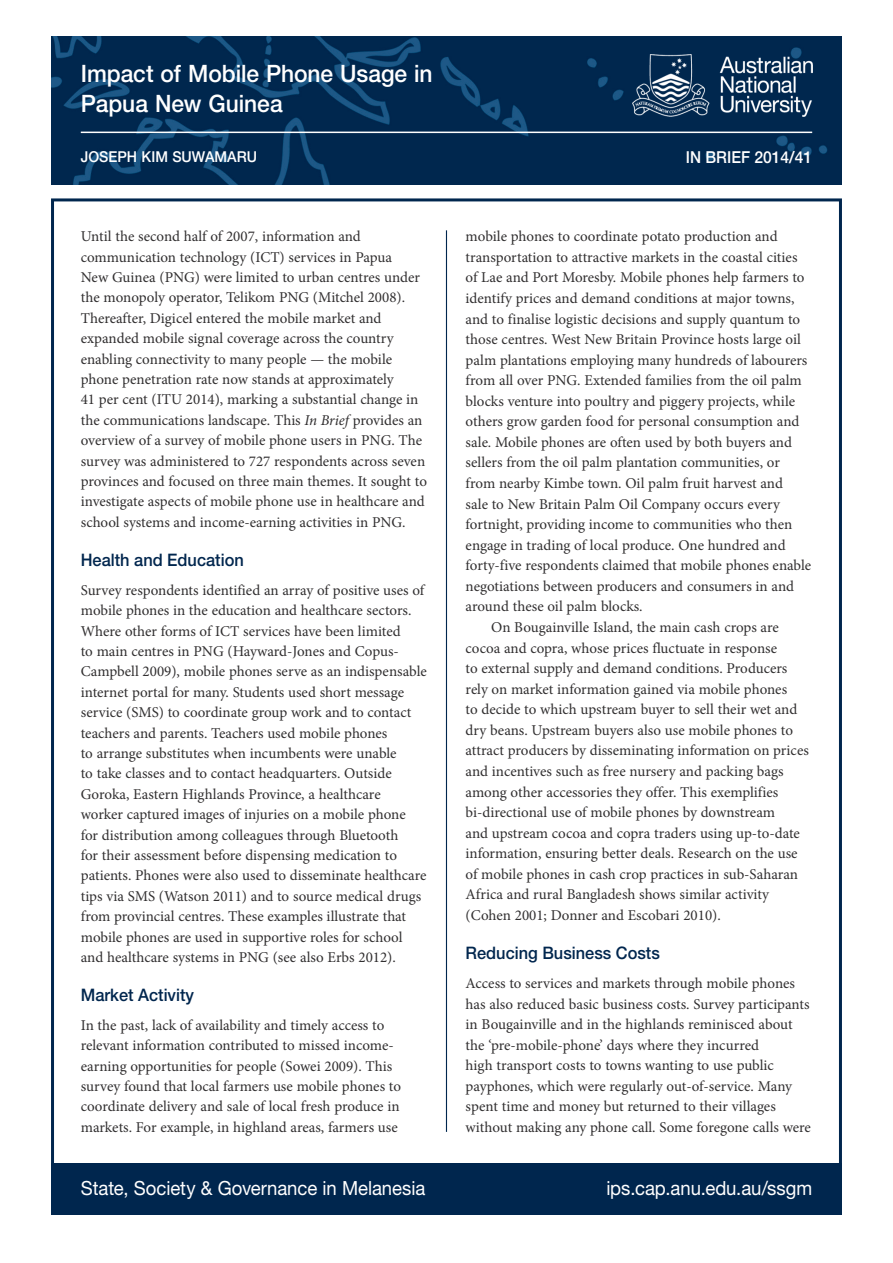
<style>
.page{position:relative;width:893px;height:1263px;background:#fff}
.page>*{position:absolute;margin:0;border:0;box-sizing:border-box;transform-origin:0 0}
.t1{font:500 24px/30px "Helvetica Neue LT Std";letter-spacing:-.005em;color:#fff;scale:.95 1}
.t2{font:19.5px "Helvetica Neue LT Std";color:#fff;scale:.95 1}
.t3{font:500 17.25px "Helvetica Neue LT Std";color:#00264e;scale:.95 1}
.t4{font:16.5px "Tahoma";letter-spacing:-.005em;color:#fff;scale:.95 1}
.t5{font:500 16.5px "Helvetica Neue LT Std";color:#fff;scale:.93 1}
.t6{font:15px/20.4px "Minion Pro";color:#312f30}
.t7{font:500 15px "Helvetica Neue LT Std";color:#fff;scale:.95 1}
.s1{font-style:italic}
</style>
<div class="page">
<img style="left:52px;top:37px;width:790px;height:147px">
<img style="left:633px;top:55px;width:179px;height:62px">
<hr style="left:81px;top:132px;width:731px;height:1px;background:#fff">
<div style="left:51px;top:1164px;width:791px;height:51px;background:#00264e"></div>
<hr style="left:446px;top:230px;width:1px;height:902px;background:#00264e">
<h1 class="t1" style="left:81px;top:58px;width:372px">Impact of Mobile Phone Usage in<br>Papua New Guinea</h1>
<p class="t7" style="left:81px;top:148px;width:187px">JOSEPH KIM SUWAMARU</p>
<p class="t5" style="left:686px;top:148px;width:137px">IN BRIEF 2014/41</p>
<p class="t6" style="left:81px;top:226px;width:348px">Until the second half of 2007, information and communication technology (ICT) services in Papua<br>New Guinea (PNG) were limited to urban centres under the monopoly operator, Telikom PNG (Mitchel 2008).<br>Thereafter, Digicel entered the mobile market and expanded mobile signal coverage across the country enabling connectivity to many people — the mobile phone penetration rate now stands at approximately<br>41 per cent (ITU 2014), marking a substantial change in the communications landscape. This <span class="s1">In Brief</span> provides an overview of a survey of mobile phone users in PNG. The survey was administered to 727 respondents across seven provinces and focused on three main themes. It sought to investigate aspects of mobile phone use in healthcare and school systems and income-earning activities in PNG.</p>
<p class="t3" style="left:81px;top:549px;width:173px">Health and Education</p>
<p class="t6" style="left:81px;top:580px;width:348px">Survey respondents identified an array of positive uses of mobile phones in the education and healthcare sectors.<br>Where other forms of ICT services have been limited<br>to main centres in PNG (Hayward-Jones and Copus-Campbell 2009), mobile phones serve as an indispensable internet portal for many. Students used short message service (SMS) to coordinate group work and to contact teachers and parents. Teachers used mobile phones<br>to arrange substitutes when incumbents were unable<br>to take classes and to contact headquarters. Outside Goroka, Eastern Highlands Province, a healthcare<br>worker captured images of injuries on a mobile phone for distribution among colleagues through Bluetooth<br>for their assessment before dispensing medication to patients. Phones were also used to disseminate healthcare tips via SMS (Watson 2011) and to source medical drugs from provincial centres. These examples illustrate that mobile phones are used in supportive roles for school and healthcare systems in PNG (see also Erbs 2012).</p>
<p class="t3" style="left:81px;top:984px;width:121px">Market Activity</p>
<p class="t6" style="left:81px;top:1015px;width:322px">In the past, lack of availability and timely access to relevant information contributed to missed income&shy;earning opportunities for people (Sowei 2009). This survey found that local farmers use mobile phones to coordinate delivery and sale of local fresh produce in markets. For example, in highland areas, farmers use</p>
<p class="t6" style="left:466px;top:226px;width:313px">mobile phones to coordinate potato production and</p>
<p class="t6" style="left:466px;top:247px;width:333px">transportation to attractive markets in the coastal cities</p>
<p class="t6" style="left:466px;top:267px;width:340px">of Lae and Port Moresby. Mobile phones help farmers to</p>
<p class="t6" style="left:466px;top:288px;width:330px">identify prices and demand conditions at major towns,</p>
<p class="t6" style="left:466px;top:309px;width:336px">and to finalise logistic decisions and supply quantum to</p>
<p class="t6" style="left:466px;top:329px;width:337px">those centres. West New Britain Province hosts large oil</p>
<p class="t6" style="left:466px;top:350px;width:343px">palm plantations employing many hundreds of labourers</p>
<p class="t6" style="left:466px;top:370px;width:338px">from all over PNG. Extended families from the oil palm</p>
<p class="t6" style="left:466px;top:391px;width:331px">blocks venture into poultry and piggery projects, while</p>
<p class="t6" style="left:466px;top:411px;width:335px">others grow garden food for personal consumption and</p>
<p class="t6" style="left:466px;top:432px;width:328px">sale. Mobile phones are often used by both buyers and</p>
<p class="t6" style="left:466px;top:452px;width:316px">sellers from the oil palm plantation communities, or</p>
<p class="t6" style="left:466px;top:473px;width:319px">from nearby Kimbe town. Oil palm fruit harvest and</p>
<p class="t6" style="left:466px;top:494px;width:316px">sale to New Britain Palm Oil Company occurs every</p>
<p class="t6" style="left:466px;top:514px;width:328px">fortnight, providing income to communities who then</p>
<p class="t6" style="left:466px;top:535px;width:321px">engage in trading of local produce. One hundred and</p>
<p class="t6" style="left:466px;top:555px;width:347px">forty-five respondents claimed that mobile phones enable</p>
<p class="t6" style="left:466px;top:576px;width:330px">negotiations between producers and consumers in and</p>
<p class="t6" style="left:466px;top:596px;width:179px">around these oil palm blocks.</p>
<p class="t6" style="left:491px;top:617px;width:289px">On Bougainville Island, the main cash crops are</p>
<p class="t6" style="left:466px;top:638px;width:313px">cocoa and copra, whose prices fluctuate in response</p>
<p class="t6" style="left:466px;top:658px;width:323px">to external supply and demand conditions. Producers</p>
<p class="t6" style="left:466px;top:679px;width:323px">rely on market information gained via mobile phones</p>
<p class="t6" style="left:466px;top:699px;width:333px">to decide to which upstream buyer to sell their wet and</p>
<p class="t6" style="left:466px;top:720px;width:329px">dry beans. Upstream buyers also use mobile phones to</p>
<p class="t6" style="left:466px;top:740px;width:345px">attract producers by disseminating information on prices</p>
<p class="t6" style="left:466px;top:761px;width:319px">and incentives such as free nursery and packing bags</p>
<p class="t6" style="left:466px;top:782px;width:314px">among other accessories they offer. This exemplifies</p>
<p class="t6" style="left:466px;top:802px;width:311px">bi-directional use of mobile phones by downstream</p>
<p class="t6" style="left:466px;top:823px;width:336px">and upstream cocoa and copra traders using up-to-date</p>
<p class="t6" style="left:466px;top:843px;width:334px">information, ensuring better deals. Research on the use</p>
<p class="t6" style="left:466px;top:864px;width:334px">of mobile phones in cash crop practices in sub-Saharan</p>
<p class="t6" style="left:466px;top:884px;width:305px">Africa and rural Bangladesh shows similar activity</p>
<p class="t6" style="left:466px;top:905px;width:257px">(Cohen 2001; Donner and Escobari 2010).</p>
<p class="t3" style="left:466px;top:942px;width:206px">Reducing Business Costs</p>
<p class="t6" style="left:466px;top:973px;width:347px">Access to services and markets through mobile phones has also reduced basic business costs. Survey participants in Bougainville and in the highlands reminisced about the ‘pre-mobile-phone’ days where they incurred<br>high transport costs to towns wanting to use public payphones, which were regularly out-of-service. Many spent time and money but returned to their villages without making any phone call. Some foregone calls were</p>
<h2 class="t2" style="left:606px;top:1176px;width:218px">ips.cap.anu.edu.au/ssgm</h2>
<h2 class="t2" style="left:81px;top:1176px;width:364px">State, Society &amp; Governance in Melanesia</h2>
<p class="t4" style="left:85px;top:1178px;width:11px">1</p>
<p class="t4" style="left:534px;top:1178px;width:295px">State, Society &amp; Governance in Melanesia</p>
</div>
